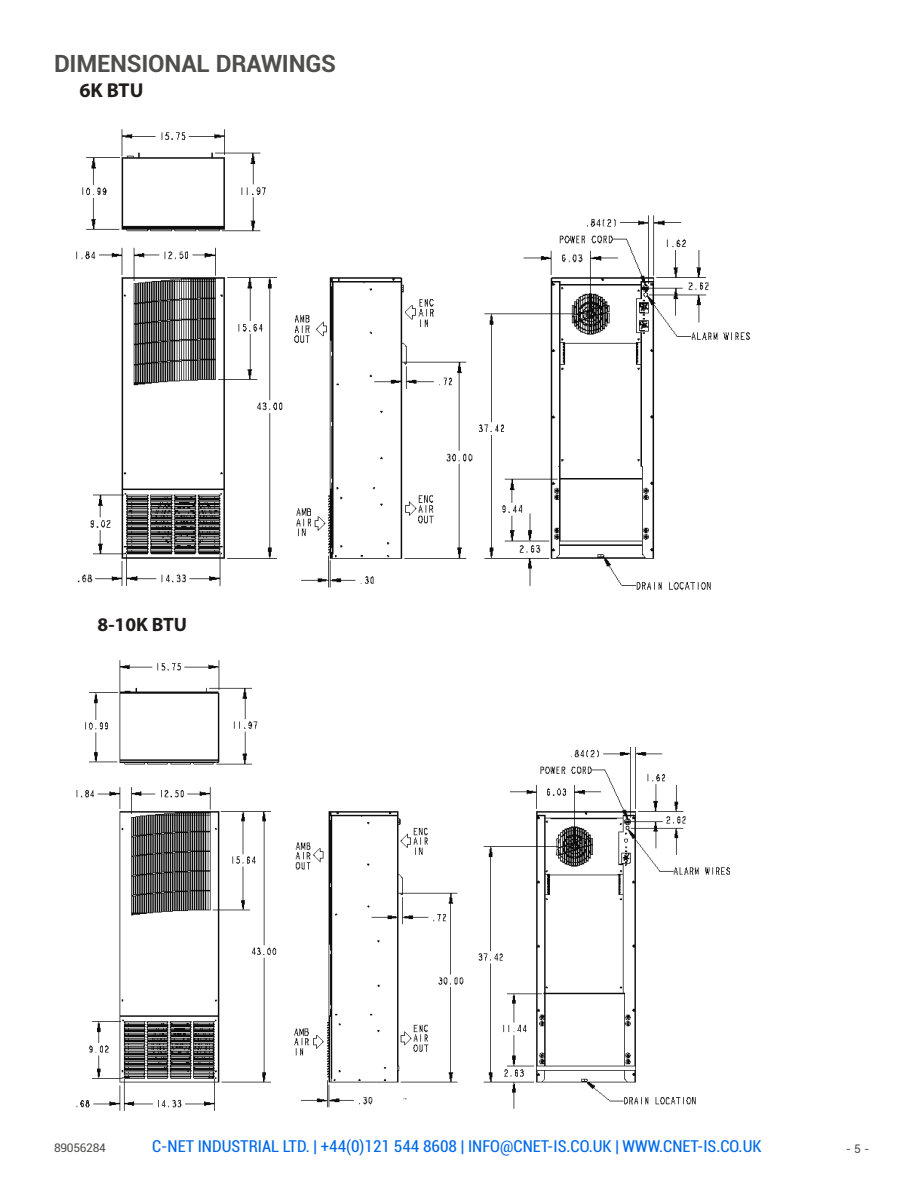
<style>
.page{position:relative;width:918px;height:1188px;background:#fff}
.page>*{position:absolute;margin:0;border:0;box-sizing:border-box;transform-origin:0 0}
.t1{font:700 24px "Roboto";letter-spacing:-.01em;color:#4e4e4d}
.t2{font:700 20.1px "Myriad Pro";color:#211d1c}
.t3{font:700 19.35px "Myriad Pro";color:#211d1c}
.t4{font:condensed 16.5px "Roboto";color:#0069ea}
.t5{font:12px "Roboto";letter-spacing:-.025em;color:#4e4e4d}
</style>
<div class="page">
<img style="left:76px;top:129px;width:674px;height:461px">
<img style="left:76px;top:660px;width:654px;height:451px">
<h1 class="t1" style="left:54px;top:54px;width:284px">DIMENSIONAL DRAWINGS</h1>
<p class="t2" style="left:79px;top:82px;width:66px">6K BTU</p>
<p class="t3" style="left:98px;top:617px;width:91px">8-10K BTU</p>
<p class="t4" style="left:152px;top:1140px;width:611px">C-NET INDUSTRIAL LTD. | +44(0)121 544 8608 | INFO@CNET-IS.CO.UK | WWW.CNET-IS.CO.UK</p>
<p class="t5" style="left:54px;top:1143px;width:53px">89056284</p>
<p class="t5" style="left:846px;top:1144px;width:25px">- 5 -</p>
</div>
